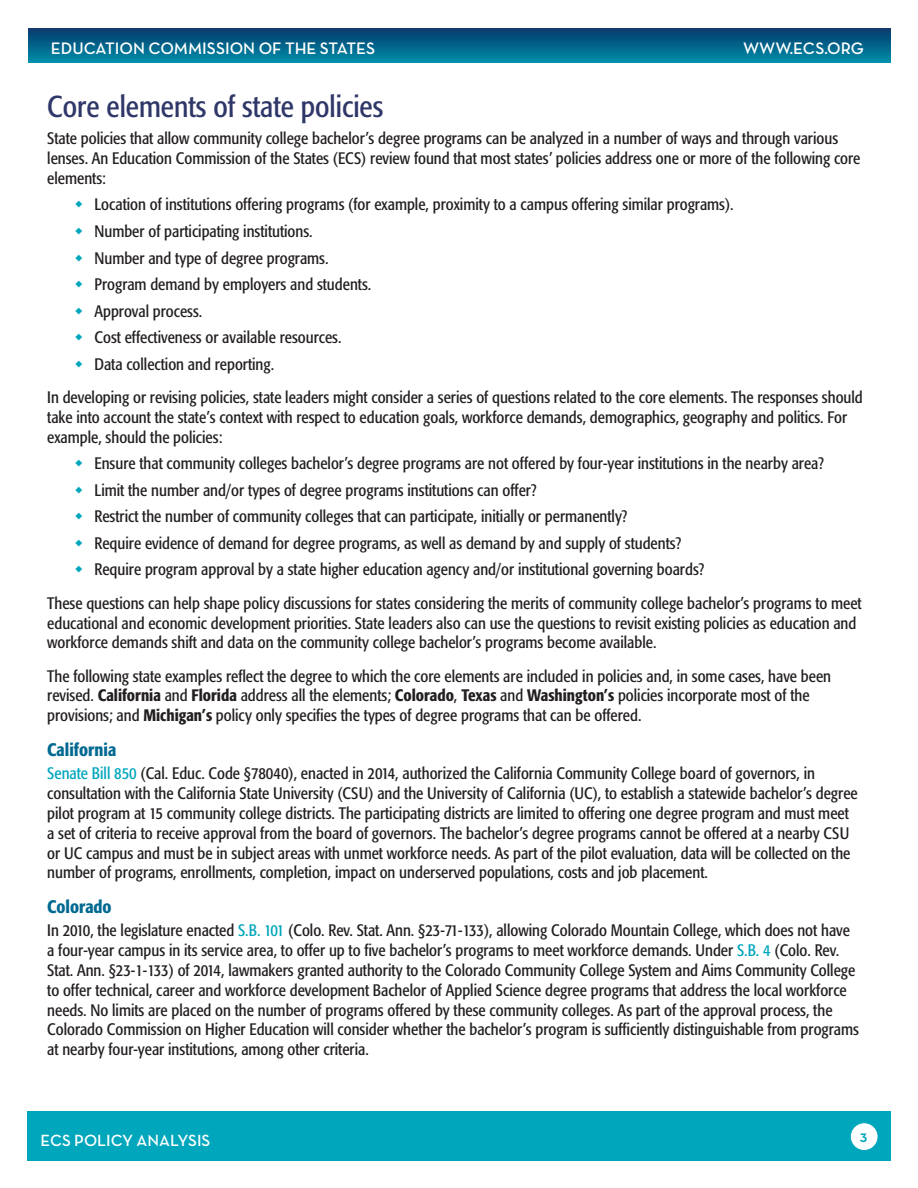
<style>
.page{position:relative;width:918px;height:1188px;background:#fff}
.page>*{position:absolute;margin:0;border:0;box-sizing:border-box;transform-origin:0 0}
.Heading_1{font:condensed 30px "Formata";color:#2f3769}
.t1{font:500 condensed 18px "Formata";color:#016991}
.t2{font:16.95px "Neutra Text TF Demi SC Alt";color:#fff}
.t3{font:condensed 16.5px/19.8px "Formata";color:#231f20}
.t4{font:16.5px "Neutra Text TF Demi SC Alt";color:#fff}
.t5{font:16.5px "Neutra Text TF Demi SC Alt";color:#00a6bc}
.s1{font-weight:500}
.s2{color:#00a6bc}
</style>
<div class="page">
<div style="left:27px;top:1112px;width:864px;height:49px;background:#00a6bc"></div>
<div style="left:850px;top:1123px;width:28px;height:27px;background:#fff;border-radius:50%"></div>
<div style="left:850px;top:1122px;width:28px;height:29px;border:1px solid #00a6bc;border-radius:50%"></div>
<div style="left:28px;top:29px;width:863px;height:34px;background:linear-gradient(to bottom,#073b6d,#008ca9)"></div>
<p class="t2" style="left:51px;top:38px;width:326px">EDUCATION COMMISSION OF THE STATES</p>
<p class="t2" style="left:743px;top:38px;width:122px">WWW.ECS.ORG</p>
<p class="Heading_1" style="left:47px;top:89px;width:338px">Core elements of state policies</p>
<p class="t3" style="left:47px;top:129px;width:815px">State policies that allow community college bachelor’s degree programs can be analyzed in a number of ways and through various lenses. An Education Commission of the States (ECS) review found that most states’ policies address one or more of the following core elements:</p>
<p class="t3" style="left:94px;top:195px;width:641px">Location of institutions offering programs (for example, proximity to a campus offering similar programs).</p>
<p class="t3" style="left:94px;top:221px;width:220px">Number of participating institutions.</p>
<p class="t3" style="left:94px;top:248px;width:236px">Number and type of degree programs.</p>
<p class="t3" style="left:94px;top:275px;width:278px">Program demand by employers and students.</p>
<p class="t3" style="left:94px;top:301px;width:109px">Approval process.</p>
<p class="t3" style="left:94px;top:328px;width:249px">Cost effectiveness or available resources.</p>
<p class="t3" style="left:94px;top:354px;width:181px">Data collection and reporting.</p>
<p class="t3" style="left:47px;top:387px;width:817px">In developing or revising policies, state leaders might consider a series of questions related to the core elements. The responses should take into account the state’s context with respect to education goals, workforce demands, demographics, geography and politics. For example, should the policies:</p>
<p class="t3" style="left:94px;top:454px;width:731px">Ensure that community colleges bachelor’s degree programs are not offered by four-year institutions in the nearby area?</p>
<p class="t3" style="left:94px;top:480px;width:444px">Limit the number and/or types of degree programs institutions can offer?</p>
<p class="t3" style="left:94px;top:507px;width:534px">Restrict the number of community colleges that can participate, initially or permanently?</p>
<p class="t3" style="left:94px;top:533px;width:588px">Require evidence of demand for degree programs, as well as demand by and supply of students?</p>
<p class="t3" style="left:94px;top:560px;width:611px">Require program approval by a state higher education agency and/or institutional governing boards?</p>
<p class="t3" style="left:47px;top:593px;width:816px">These questions can help shape policy discussions for states considering the merits of community college bachelor’s programs to meet educational and economic development priorities. State leaders also can use the questions to revisit existing policies as education and workforce demands shift and data on the community college bachelor’s programs become available.</p>
<p class="t3" style="left:47px;top:666px;width:785px">The following state examples reflect the degree to which the core elements are included in policies and, in some cases, have been revised. <span class="s1">California</span> and <span class="s1">Florida</span> address all the elements; <span class="s1">Colorado</span>, <span class="s1">Texas</span> and <span class="s1">Washington’s</span> policies incorporate most of the provisions; and <span class="s1">Michigan’s</span> policy only specifies the types of degree programs that can be offered.</p>
<p class="t1" style="left:47px;top:739px;width:70px">California</p>
<p class="t3" style="left:47px;top:764px;width:812px"><span class="s2">Senate Bill 850</span> (Cal. Educ. Code §78040), enacted in 2014, authorized the California Community College board of governors, in consultation with the California State University (CSU) and the University of California (UC), to establish a statewide bachelor’s degree pilot program at 15 community college districts. The participating districts are limited to offering one degree program and must meet a set of criteria to receive approval from the board of governors. The bachelor’s degree programs cannot be offered at a nearby CSU or UC campus and must be in subject areas with unmet workforce needs. As part of the pilot evaluation, data will be collected on the number of programs, enrollments, completion, impact on underserved populations, costs and job placement.</p>
<p class="t1" style="left:47px;top:896px;width:66px">Colorado</p>
<p class="t3" style="left:47px;top:921px;width:813px">In 2010, the legislature enacted <span class="s2">S.B. 101</span> (Colo. Rev. Stat. Ann. §23-71-133), allowing Colorado Mountain College, which does not have a four-year campus in its service area, to offer up to five bachelor’s programs to meet workforce demands. Under <span class="s2">S.B. 4</span> (Colo. Rev.<br>Stat. Ann. §23-1-133) of 2014, lawmakers granted authority to the Colorado Community College System and Aims Community College to offer technical, career and workforce development Bachelor of Applied Science degree programs that address the local workforce needs. No limits are placed on the number of programs offered by these community colleges. As part of the approval process, the Colorado Commission on Higher Education will consider whether the bachelor’s program is sufficiently distinguishable from programs at nearby four-year institutions, among other criteria.</p>
<p class="t4" style="left:40px;top:1131px;width:171px">ECS POLICY ANALYSIS</p>
<p class="t5" style="left:859px;top:1127px;width:10px">3</p>
</div>
